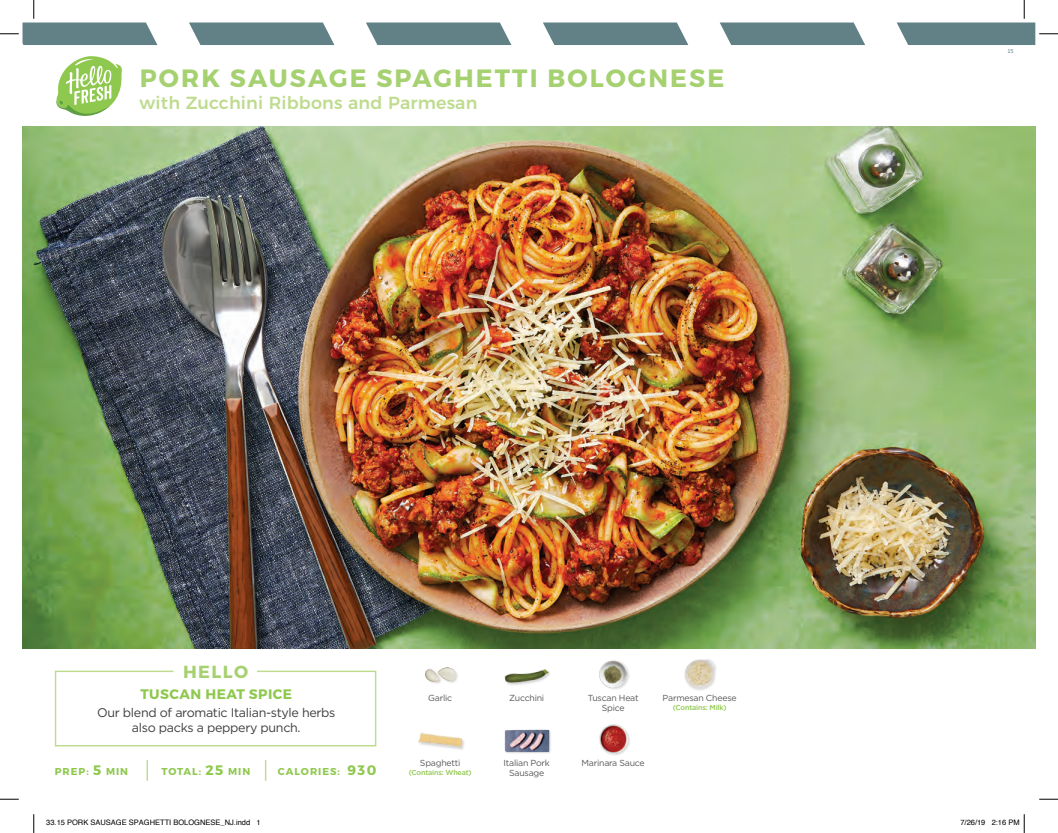
<style>
.page{position:relative;width:1058px;height:833px;background:#fff}
.page>*{position:absolute;margin:0;border:0;box-sizing:border-box;transform-origin:0 0}
.t1{font:700 25px "Montserrat";letter-spacing:.085em;color:#a6d170}
.t2{font:500 17.5px "Montserrat";letter-spacing:.01em;color:#bedb8e}
.t3{font:700 17.5px "Montserrat";letter-spacing:.085em;color:#a6d170}
.t4{font:700 13.75px "Montserrat";letter-spacing:.035em;color:#8fc84e}
.t5{font:12.5px/15px "Gotham";letter-spacing:-.025em;color:#3e3e3f;text-align:center}
.t6{font:700 10px "Montserrat";letter-spacing:.1em;color:#8fc84e}
.t7{font:8.75px "Gotham";letter-spacing:-.025em;color:#57585a}
.t8{font:7.5px "Helvetica";color:#000}
.t9{font:500 7.25px "Gotham";letter-spacing:-.025em;color:#8fc84e}
.t10{font:6.25px "Source Sans Pro";color:#618186}
.s1{font-size:13.75px}
</style>
<div class="page">
<svg style="left:720px;top:23px;width:145px;height:22px;background:#6c8a8f"></svg>
<svg style="left:543px;top:23px;width:145px;height:22px;background:#6c8a8f"></svg>
<svg style="left:366px;top:23px;width:145px;height:22px;background:#6c8a8f"></svg>
<svg style="left:189px;top:23px;width:145px;height:22px;background:#6c8a8f"></svg>
<svg style="left:56px;top:56px;width:66px;height:60px"></svg>
<svg style="left:54px;top:670px;width:323px;height:77px"></svg>
<hr style="left:146px;top:760px;width:2px;height:20px;background:#bedb8e">
<svg style="left:265px;top:760px;width:1px;height:20px"></svg>
<img style="left:418px;top:732px;width:46px;height:18px">
<div style="left:425px;top:667px;width:34px;height:18px;background:#231f20;opacity:.2"></div>
<img style="left:425px;top:667px;width:30px;height:14px">
<div style="left:598px;top:724px;width:33px;height:32px;background:#231f20;opacity:.2"></div>
<img style="left:599px;top:724px;width:28px;height:29px">
<div style="left:599px;top:659px;width:31px;height:32px;background:#231f20;opacity:.2"></div>
<img style="left:599px;top:660px;width:27px;height:27px">
<div style="left:504px;top:729px;width:48px;height:25px;background:#231f20;opacity:.2"></div>
<img style="left:504px;top:729px;width:45px;height:24px">
<div style="left:504px;top:669px;width:48px;height:18px;background:#231f20;opacity:.2"></div>
<img style="left:504px;top:669px;width:45px;height:18px">
<img style="left:684px;top:659px;width:32px;height:31px">
<svg style="left:0;top:798px;width:19px;height:2px"></svg>
<svg style="left:1039px;top:798px;width:19px;height:2px"></svg>
<svg style="left:0;top:0;width:157px;height:45px"></svg>
<svg style="left:33px;top:814px;width:2px;height:19px"></svg>
<svg style="left:896px;top:0;width:162px;height:45px"></svg>
<svg style="left:1023px;top:814px;width:2px;height:19px"></svg>
<img style="left:23px;top:127px;width:1012px;height:521px">
<h1 class="t1" style="left:140px;top:63px;width:586px">PORK SAUSAGE SPAGHETTI BOLOGNESE</h1>
<h2 class="t2" style="left:140px;top:88px;width:339px">with Zucchini Ribbons and Parmesan</h2>
<h2 class="t3" style="left:183px;top:661px;width:67px">HELLO</h2>
<h3 class="t4" style="left:140px;top:686px;width:153px">TUSCAN HEAT SPICE</h3>
<h3 class="t5" style="left:97px;top:704px;width:240px">Our blend of aromatic Italian-style herbs also packs a peppery punch.</h3>
<p class="t6" style="left:55px;top:765px;width:75px">PREP: <span class="s1">5</span> MIN</p>
<p class="t6" style="left:162px;top:765px;width:90px">TOTAL: <span class="s1">25</span> MIN</p>
<p class="t6" style="left:278px;top:765px;width:100px">CALORIES: <span class="s1">930</span></p>
<p class="t7" style="left:428px;top:692px;width:26px">Garlic</p>
<p class="t7" style="left:587px;top:692px;width:52px">Tuscan Heat</p>
<p class="t7" style="left:662px;top:692px;width:75px">Parmesan Cheese</p>
<p class="t7" style="left:601px;top:702px;width:24px">Spice</p>
<p class="t7" style="left:509px;top:692px;width:37px">Zucchini</p>
<p class="t9" style="left:672px;top:702px;width:55px">(Contains: Milk)</p>
<p class="t7" style="left:420px;top:757px;width:42px">Spaghetti</p>
<p class="t7" style="left:503px;top:757px;width:48px">Italian Pork</p>
<p class="t7" style="left:581px;top:757px;width:65px">Marinara Sauce</p>
<p class="t7" style="left:509px;top:767px;width:37px">Sausage</p>
<p class="t9" style="left:409px;top:768px;width:64px">(Contains: Wheat)</p>
<p class="t10" style="left:1007px;top:47px;width:8px">15</p>
<p class="t8" style="left:46px;top:817px;width:216px">33.15 PORK SAUSAGE SPAGHETTI BOLOGNESE_NJ.indd 1</p>
<p class="t8" style="left:960px;top:817px;width:61px">7/26/19 2:16 PM</p>
</div>
